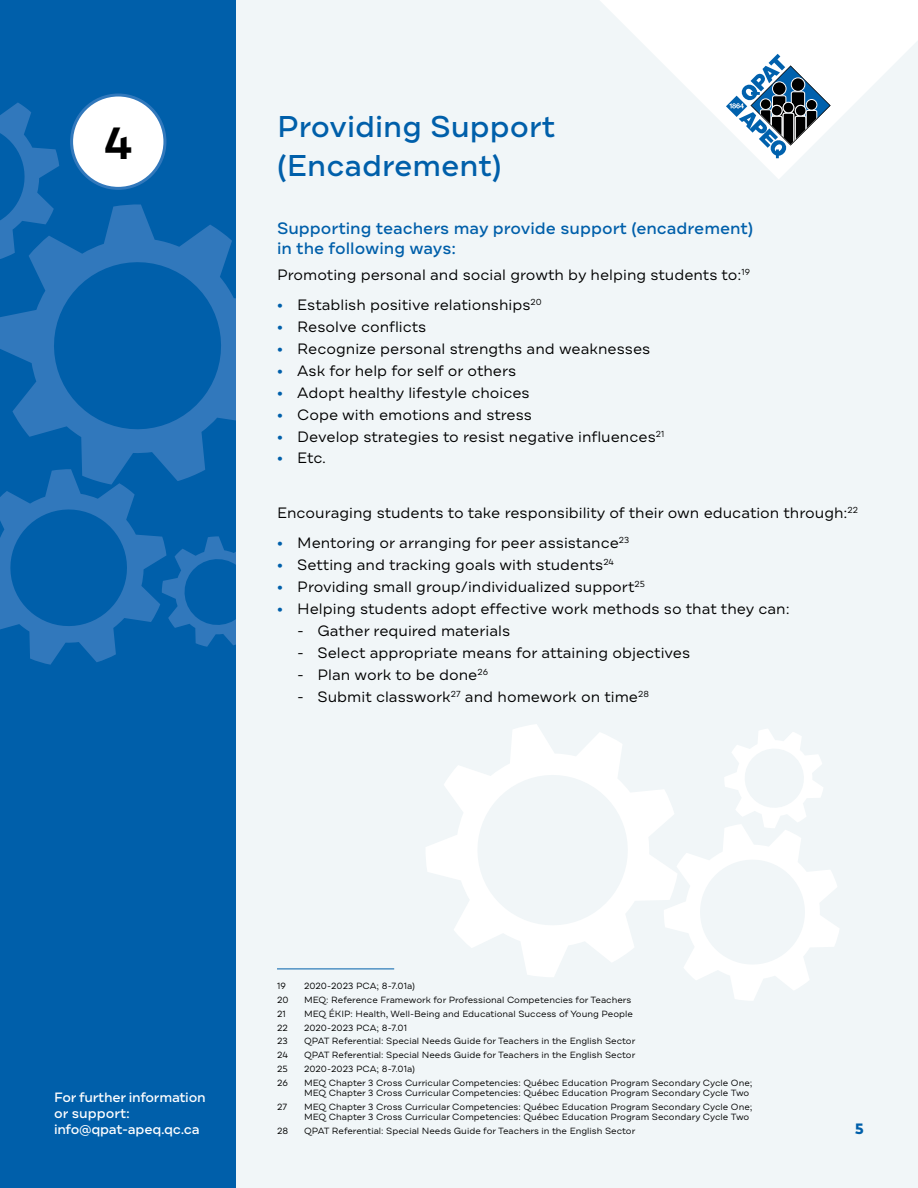
<style>
.page{position:relative;width:918px;height:1188px;background:#fff}
.page>*{position:absolute;margin:0;border:0;box-sizing:border-box;transform-origin:0 0}
.t1{font:600 45px "Draft A";color:#000}
.t2{font:500 30px/38.4px "Draft A";color:#005faa}
.t3{font:500 16.5px/19.5px "Draft A";color:#005faa}
.t4{font:15px "Draft A";color:#000}
.t5{font:700 15px "Draft A";color:#005faa}
.t6{font:500 13.5px/16.2px "Draft A";letter-spacing:-.02em;color:#fff}
.t7{font:9px/10.5px "Draft A";color:#000}
.s1{font-weight:900;color:#005faa}
</style>
<div class="page">
<div style="left:0;top:0;width:237px;height:1188px;background:#005faa"></div>
<svg style="left:0;top:204px;width:237px;height:265px"></svg>
<svg style="left:0;top:469px;width:237px;height:196px"></svg>
<svg style="left:0;top:102px;width:59px;height:160px"></svg>
<div style="left:237px;top:0;width:681px;height:1188px;background:#f1f6f8"></div>
<svg style="left:600px;top:0;width:318px;height:179px"></svg>
<svg style="left:720px;top:48px;width:116px;height:116px"></svg>
<hr style="left:277px;top:969px;width:117px;height:1px;background:#005faa">
<div style="left:72px;top:95px;width:93px;height:93px;background:#fff;border-radius:50%"></div>
<div style="left:70px;top:94px;width:96px;height:96px;border:3px solid #3178bc;border-radius:50%"></div>
<svg style="left:426px;top:724px;width:238px;height:253px"></svg>
<svg style="left:664px;top:729px;width:175px;height:272px"></svg>
<h1 class="t1" style="left:104px;top:114px;width:31px">4</h1>
<h2 class="t2" style="left:277px;top:111px;width:280px">Providing Support (Encadrement)</h2>
<h3 class="t3" style="left:277px;top:220px;width:478px">Supporting teachers may provide support (encadrement) in the following ways:</h3>
<h3 class="t4" style="left:277px;top:266px;width:475px">Promoting personal and social growth by helping students to:<sup>19</sup></h3>
<h3 class="t4" style="left:277px;top:296px;width:266px"><span class="s1">•</span> Establish positive relationships<sup>20</sup></h3>
<h3 class="t4" style="left:277px;top:317px;width:151px"><span class="s1">•</span> Resolve conflicts</h3>
<h3 class="t4" style="left:277px;top:339px;width:375px"><span class="s1">•</span> Recognize personal strengths and weaknesses</h3>
<h3 class="t4" style="left:277px;top:361px;width:241px"><span class="s1">•</span> Ask for help for self or others</h3>
<h3 class="t4" style="left:277px;top:383px;width:254px"><span class="s1">•</span> Adopt healthy lifestyle choices</h3>
<h3 class="t4" style="left:277px;top:405px;width:257px"><span class="s1">•</span> Cope with emotions and stress</h3>
<h3 class="t4" style="left:277px;top:427px;width:389px"><span class="s1">•</span> Develop strategies to resist negative influences<sup>21</sup></h3>
<h3 class="t4" style="left:277px;top:449px;width:51px"><span class="s1">•</span> Etc.</h3>
<h3 class="t4" style="left:277px;top:504px;width:583px">Encouraging students to take responsibility of their own education through:<sup>22</sup></h3>
<h3 class="t4" style="left:277px;top:534px;width:354px"><span class="s1">•</span> Mentoring or arranging for peer assistance<sup>23</sup></h3>
<h3 class="t4" style="left:277px;top:556px;width:339px"><span class="s1">•</span> Setting and tracking goals with students<sup>24</sup></h3>
<h3 class="t4" style="left:277px;top:578px;width:369px"><span class="s1">•</span> Providing small group/individualized support<sup>25</sup></h3>
<h3 class="t4" style="left:277px;top:599px;width:514px"><span class="s1">•</span> Helping students adopt effective work methods so that they can:</h3>
<h3 class="t4" style="left:297px;top:621px;width:214px">- Gather required materials</h3>
<h3 class="t4" style="left:297px;top:643px;width:394px">- Select appropriate means for attaining objectives</h3>
<h3 class="t4" style="left:297px;top:665px;width:192px">- Plan work to be done<sup>26</sup></h3>
<h3 class="t4" style="left:297px;top:687px;width:353px">- Submit classwork<sup>27</sup> and homework on time<sup>28</sup></h3>
<h3 class="t6" style="left:54px;top:1090px;width:153px">For further information or support: info@qpat-apeq.qc.ca</h3>
<p class="t7" style="left:277px;top:982px;width:10px">19</p>
<p class="t7" style="left:304px;top:982px;width:113px">2020-2023 PCA; 8-7.01a)</p>
<p class="t7" style="left:277px;top:996px;width:13px">20</p>
<p class="t7" style="left:304px;top:996px;width:329px">MEQ: Reference Framework for Professional Competencies for Teachers</p>
<p class="t7" style="left:277px;top:1009px;width:10px">21</p>
<p class="t7" style="left:304px;top:1009px;width:331px">MEQ ÉKIP: Health, Well-Being and Educational Success of Young People</p>
<p class="t7" style="left:277px;top:1023px;width:12px">22</p>
<p class="t7" style="left:304px;top:1023px;width:105px">2020-2023 PCA; 8-7.01</p>
<p class="t7" style="left:277px;top:1037px;width:12px">23</p>
<p class="t7" style="left:304px;top:1037px;width:333px">QPAT Referential: Special Needs Guide for Teachers in the English Sector</p>
<p class="t7" style="left:277px;top:1051px;width:12px">24</p>
<p class="t7" style="left:304px;top:1051px;width:333px">QPAT Referential: Special Needs Guide for Teachers in the English Sector</p>
<p class="t7" style="left:277px;top:1064px;width:12px">25</p>
<p class="t7" style="left:304px;top:1064px;width:113px">2020-2023 PCA; 8-7.01a)</p>
<p class="t7" style="left:277px;top:1078px;width:12px">26</p>
<p class="t7" style="left:304px;top:1078px;width:450px">MEQ Chapter 3 Cross Curricular Competencies: Québec Education Program Secondary Cycle One;<br>MEQ Chapter 3 Cross Curricular Competencies: Québec Education Program Secondary Cycle Two</p>
<p class="t7" style="left:277px;top:1102px;width:12px">27</p>
<p class="t7" style="left:304px;top:1102px;width:450px">MEQ Chapter 3 Cross Curricular Competencies: Québec Education Program Secondary Cycle One;<br>MEQ Chapter 3 Cross Curricular Competencies: Québec Education Program Secondary Cycle Two</p>
<p class="t7" style="left:277px;top:1126px;width:13px">28</p>
<p class="t7" style="left:304px;top:1126px;width:333px">QPAT Referential: Special Needs Guide for Teachers in the English Sector</p>
<h3 class="t5" style="left:855px;top:1120px;width:11px">5</h3>
</div>
